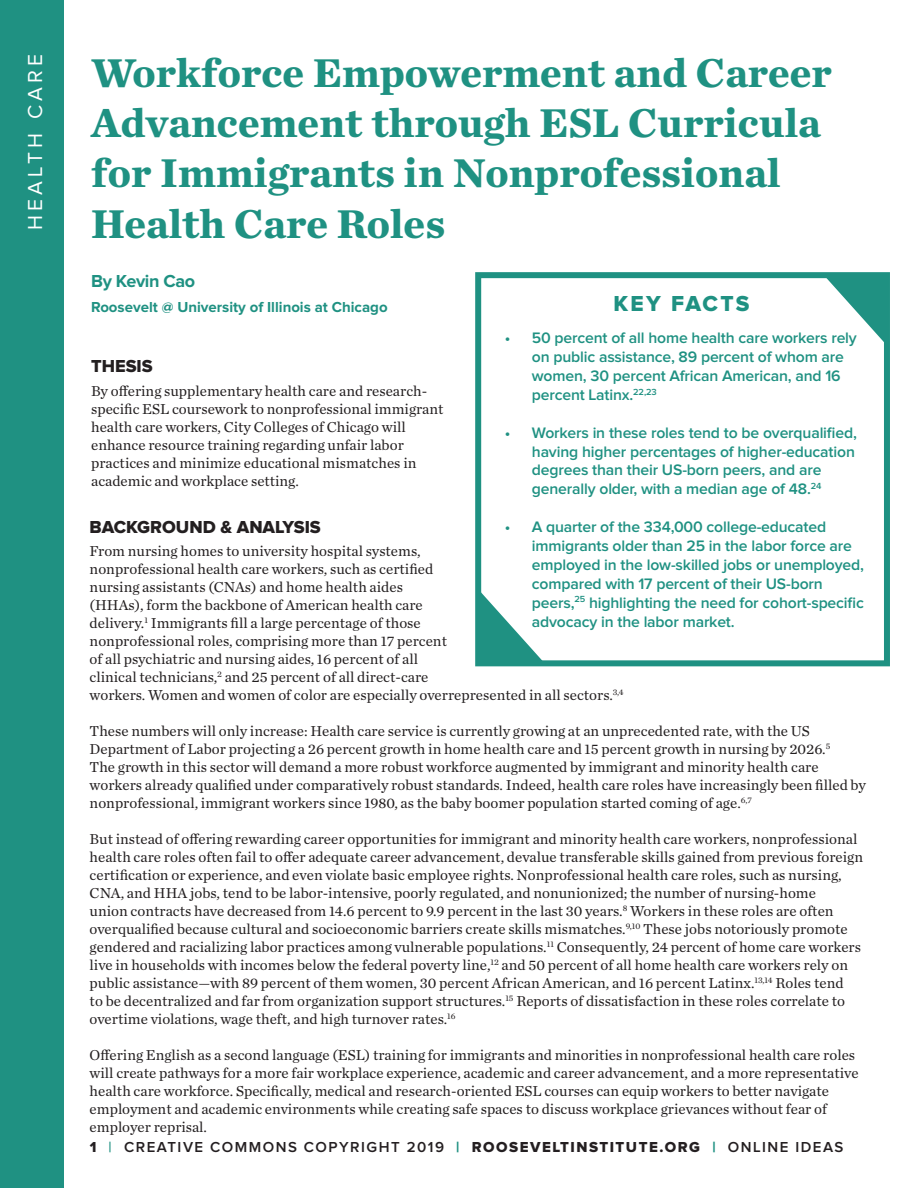
<style>
.page{position:relative;width:918px;height:1188px;background:#fff}
.page>*{position:absolute;margin:0;border:0;box-sizing:border-box;transform-origin:0 0}
.t1{font:700 42px/50.4px "Chronicle Text G1";color:#1f9182}
.t2{font:22.5px "Proxima Nova Extrabld";letter-spacing:.095em;color:#1f9182}
.t3{font:21px "Proxima Nova";letter-spacing:.2em;color:#fff}
.t4{font:18px "Proxima Nova Extrabld";color:#231f20}
.t5{font:700 18px "Proxima Nova";letter-spacing:-.02em;color:#1f9182}
.t6{font:600 15.75px/18.9px "Proxima Nova";letter-spacing:-.01em;color:#1f9182}
.Body_Copy{font:15px/18px "Chronicle Text G1";color:#231f20}
.t7{font:600 15px "Proxima Nova";letter-spacing:.1em;color:#241f21}
.t8{font:700 15px "Proxima Nova";color:#1f9182}
.s1{font-family:"Proxima Nova Extrabld";font-weight:400}
.s2{color:#1f9182}
.s3{font-family:"Proxima Nova Extrabld";font-weight:400;color:#1f9182}
</style>
<div class="page">
<div style="left:0;top:0;width:64px;height:1188px;background:#1f9182"></div>
<svg style="left:482px;top:593px;width:59px;height:66px"></svg>
<svg style="left:827px;top:279px;width:56px;height:62px"></svg>
<div style="left:475px;top:272px;width:415px;height:394px;border:6px solid #1f9182"></div>
<p class="t3" style="left:26px;top:230px;width:178px;rotate:-90deg">HEALTH CARE</p>
<p class="t1" style="left:91px;top:45px;width:742px">Workforce Empowerment and Career<br>Advancement through ESL Curricula for Immigrants in Nonprofessional<br>Health Care Roles</p>
<p class="t5" style="left:91px;top:272px;width:106px">By Kevin Cao</p>
<p class="t2" style="left:614px;top:294px;width:137px">KEY FACTS</p>
<p class="t6" style="left:532px;top:329px;width:326px;text-indent:-27px">• 50 percent of all home health care workers rely on public assistance, 89 percent of whom are women, 30 percent African American, and 16 percent Latinx.<sup>22,23</sup></p>
<p class="t6" style="left:532px;top:424px;width:327px;text-indent:-27px">• Workers in these roles tend to be overqualified, having higher percentages of higher-education degrees than their US-born peers, and are generally older, with a median age of 48.<sup>24</sup></p>
<p class="t6" style="left:532px;top:518px;width:334px;text-indent:-27px">• A quarter of the 334,000 college-educated immigrants older than 25 in the labor force are employed in the low-skilled jobs or unemployed, compared with 17 percent of their US-born peers,<sup>25</sup> highlighting the need for cohort-specific advocacy in the labor market.</p>
<p class="t8" style="left:91px;top:300px;width:298px">Roosevelt @ University of Illinois at Chicago</p>
<p class="t4" style="left:91px;top:357px;width:63px">THESIS</p>
<p class="Body_Copy" style="left:91px;top:382px;width:354px">By offering supplementary health care and research&shy;specific ESL coursework to nonprofessional immigrant health care workers, City Colleges of Chicago will enhance resource training regarding unfair labor practices and minimize educational mismatches in academic and workplace setting.</p>
<p class="t4" style="left:90px;top:519px;width:233px">BACKGROUND &amp; ANALYSIS</p>
<p class="Body_Copy" style="left:90px;top:541px;width:536px">From nursing homes to university hospital systems,<br>nonprofessional health care workers, such as certified<br>nursing assistants (CNAs) and home health aides<br>(HHAs), form the backbone of American health care<br>delivery.<sup>1</sup> Immigrants fill a large percentage of those<br>nonprofessional roles, comprising more than 17 percent<br>of all psychiatric and nursing aides, 16 percent of all<br>clinical technicians,<sup>2</sup> and 25 percent of all direct-care<br>workers. Women and women of color are especially overrepresented in all sectors.<sup>3,4</sup></p>
<p class="Body_Copy" style="left:90px;top:721px;width:778px">These numbers will only increase: Health care service is currently growing at an unprecedented rate, with the US Department of Labor projecting a 26 percent growth in home health care and 15 percent growth in nursing by 2026.<sup>5<br></sup>The growth in this sector will demand a more robust workforce augmented by immigrant and minority health care workers already qualified under comparatively robust standards. Indeed, health care roles have increasingly been filled by nonprofessional, immigrant workers since 1980, as the baby boomer population started coming of age.<sup>6,7</sup></p>
<p class="Body_Copy" style="left:90px;top:829px;width:775px">But instead of offering rewarding career opportunities for immigrant and minority health care workers, nonprofessional health care roles often fail to offer adequate career advancement, devalue transferable skills gained from previous foreign certification or experience, and even violate basic employee rights. Nonprofessional health care roles, such as nursing, CNA, and HHA jobs, tend to be labor-intensive, poorly regulated, and nonunionized; the number of nursing-home<br>union contracts have decreased from 14.6 percent to 9.9 percent in the last 30 years.<sup>8</sup> Workers in these roles are often overqualified because cultural and socioeconomic barriers create skills mismatches.<sup>9,10</sup> These jobs notoriously promote gendered and racializing labor practices among vulnerable populations.<sup>11</sup> Consequently, 24 percent of home care workers live in households with incomes below the federal poverty line,<sup>12</sup> and 50 percent of all home health care workers rely on public assistance—with 89 percent of them women, 30 percent African American, and 16 percent Latinx.<sup>13,14</sup> Roles tend<br>to be decentralized and far from organization support structures.<sup>15</sup> Reports of dissatisfaction in these roles correlate to overtime violations, wage theft, and high turnover rates.<sup>16</sup></p>
<p class="Body_Copy" style="left:90px;top:1045px;width:771px">Offering English as a second language (ESL) training for immigrants and minorities in nonprofessional health care roles will create pathways for a more fair workplace experience, academic and career advancement, and a more representative health care workforce. Specifically, medical and research-oriented ESL courses can equip workers to better navigate employment and academic environments while creating safe spaces to discuss workplace grievances without fear of employer reprisal.</p>
<p class="t7" style="left:90px;top:1140px;width:755px"><span class="s1">1</span> <span class="s2">|</span> CREATIVE COMMONS COPYRIGHT 2019 <span class="s3">|</span> <span class="s1">ROOSEVELTINSTITUTE.ORG</span> <span class="s3">|</span> ONLINE IDEAS</p>
</div>
